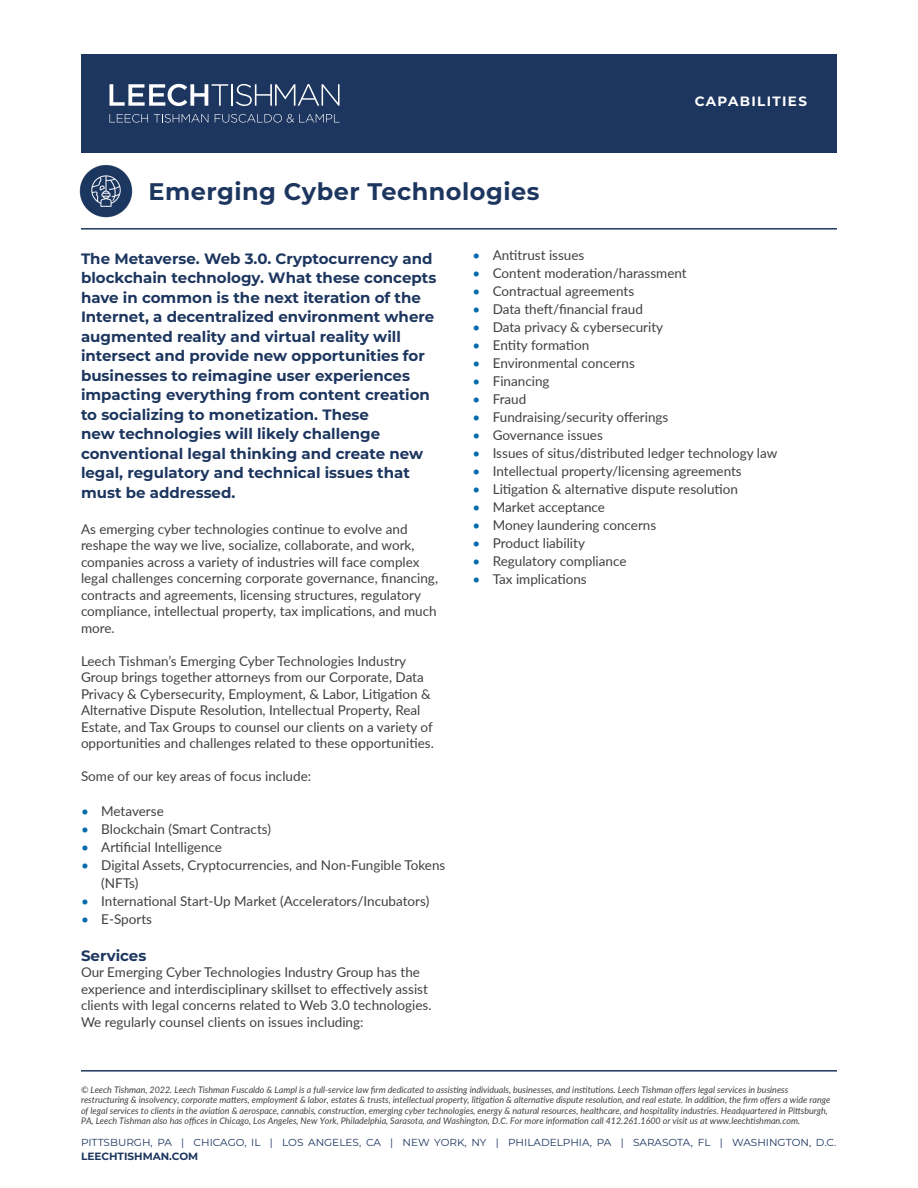
<style>
.page{position:relative;width:918px;height:1188px;background:#fff}
.page>*{position:absolute;margin:0;border:0;box-sizing:border-box;transform-origin:0 0}
.t1{font:700 24px "Montserrat";letter-spacing:.02em;color:#1d365f}
.t2{font:700 15px/19.5px "Montserrat";color:#1d365f}
.t3{font:13.5px/16.5px "Lato";color:#414042}
.t4{font:700 13.5px "Montserrat";letter-spacing:.1em;color:#fff}
.t5{font:700 10.5px "Montserrat";color:#1d365f}
.t6{font:10.2px "Montserrat";color:#1d365f}
.t7{font:italic 9px/10.5px "Lato";color:#414042}
.s1{color:#066ca9}
</style>
<div class="page">
<hr style="left:81px;top:1070px;width:756px;height:2px;background:#1d365f">
<div style="left:81px;top:54px;width:756px;height:99px;background:#1d365f"></div>
<svg style="left:110px;top:84px;width:118px;height:22px"></svg>
<hr style="left:231px;top:84px;width:2px;height:22px;background:#fff">
<svg style="left:236px;top:84px;width:104px;height:22px"></svg>
<svg style="left:110px;top:114px;width:38px;height:9px"></svg>
<svg style="left:154px;top:114px;width:54px;height:9px"></svg>
<svg style="left:215px;top:114px;width:125px;height:9px"></svg>
<hr style="left:81px;top:228px;width:756px;height:2px;background:#1d365f">
<img style="left:80px;top:165px;width:53px;height:53px">
<h1 class="t1" style="left:148px;top:174px;width:392px">Emerging Cyber Technologies</h1>
<p class="t4" style="left:695px;top:91px;width:114px">CAPABILITIES</p>
<p class="t2" style="left:81px;top:248px;width:357px">The Metaverse. Web 3.0. Cryptocurrency and blockchain technology. What these concepts have in common is the next iteration of the Internet, a decentralized environment where augmented reality and virtual reality will intersect and provide new opportunities for businesses to reimagine user experiences impacting everything from content creation to socializing to monetization. These<br>new technologies will likely challenge conventional legal thinking and create new legal, regulatory and technical issues that must be addressed.</p>
<p class="t3" style="left:81px;top:520px;width:359px">As emerging cyber technologies continue to evolve and reshape the way we live, socialize, collaborate, and work, companies across a variety of industries will face complex legal challenges concerning corporate governance, financing, contracts and agreements, licensing structures, regulatory compliance, intellectual property, tax implications, and much more.</p>
<p class="t3" style="left:81px;top:652px;width:354px">Leech Tishman’s Emerging Cyber Technologies Industry Group brings together attorneys from our Corporate, Data Privacy &amp; Cybersecurity, Employment, &amp; Labor, Litigation &amp; Alternative Dispute Resolution, Intellectual Property, Real Estate, and Tax Groups to counsel our clients on a variety of opportunities and challenges related to these opportunities.</p>
<p class="t3" style="left:81px;top:767px;width:232px">Some of our key areas of focus include:</p>
<p class="t3" style="left:81px;top:802px;width:84px"><span class="s1">•</span> Metaverse</p>
<p class="t3" style="left:81px;top:820px;width:192px"><span class="s1">•</span> Blockchain (Smart Contracts)</p>
<p class="t3" style="left:81px;top:838px;width:143px"><span class="s1">•</span> Artificial Intelligence</p>
<p class="t3" style="left:101px;top:855px;width:346px;line-height:18px;text-indent:-20px"><span class="s1">•</span> Digital Assets, Cryptocurrencies, and Non-Fungible Tokens (NFTs)</p>
<p class="t3" style="left:81px;top:892px;width:350px"><span class="s1">•</span> International Start-Up Market (Accelerators/Incubators)</p>
<p class="t3" style="left:81px;top:910px;width:73px"><span class="s1">•</span> E-Sports</p>
<p class="t2" style="left:81px;top:945px;width:67px">Services</p>
<p class="t3" style="left:81px;top:963px;width:352px">Our Emerging Cyber Technologies Industry Group has the experience and interdisciplinary skillset to effectively assist clients with legal concerns related to Web 3.0 technologies.<br>We regularly counsel clients on issues including:</p>
<p class="t3" style="left:472px;top:246px;width:113px"><span class="s1">•</span> Antitrust issues</p>
<p class="t3" style="left:472px;top:264px;width:216px"><span class="s1">•</span> Content moderation/harassment</p>
<p class="t3" style="left:472px;top:282px;width:163px"><span class="s1">•</span> Contractual agreements</p>
<p class="t3" style="left:472px;top:300px;width:172px"><span class="s1">•</span> Data theft/financial fraud</p>
<p class="t3" style="left:472px;top:318px;width:192px"><span class="s1">•</span> Data privacy &amp; cybersecurity</p>
<p class="t3" style="left:472px;top:336px;width:118px"><span class="s1">•</span> Entity formation</p>
<p class="t3" style="left:472px;top:354px;width:164px"><span class="s1">•</span> Environmental concerns</p>
<p class="t3" style="left:472px;top:372px;width:79px"><span class="s1">•</span> Financing</p>
<p class="t3" style="left:472px;top:390px;width:55px"><span class="s1">•</span> Fraud</p>
<p class="t3" style="left:472px;top:408px;width:197px"><span class="s1">•</span> Fundraising/security offerings</p>
<p class="t3" style="left:472px;top:426px;width:132px"><span class="s1">•</span> Governance issues</p>
<p class="t3" style="left:472px;top:444px;width:306px"><span class="s1">•</span> Issues of situs/distributed ledger technology law</p>
<p class="t3" style="left:472px;top:462px;width:271px"><span class="s1">•</span> Intellectual property/licensing agreements</p>
<p class="t3" style="left:472px;top:480px;width:267px"><span class="s1">•</span> Litigation &amp; alternative dispute resolution</p>
<p class="t3" style="left:472px;top:498px;width:134px"><span class="s1">•</span> Market acceptance</p>
<p class="t3" style="left:472px;top:516px;width:185px"><span class="s1">•</span> Money laundering concerns</p>
<p class="t3" style="left:472px;top:534px;width:114px"><span class="s1">•</span> Product liability</p>
<p class="t3" style="left:472px;top:552px;width:155px"><span class="s1">•</span> Regulatory compliance</p>
<p class="t3" style="left:472px;top:570px;width:116px"><span class="s1">•</span> Tax implications</p>
<p class="t7" style="left:81px;top:1084px;width:751px">© Leech Tishman, 2022. Leech Tishman Fuscaldo &amp; Lampl is a full-service law firm dedicated to assisting individuals, businesses, and institutions. Leech Tishman offers legal services in business restructuring &amp; insolvency, corporate matters, employment &amp; labor, estates &amp; trusts, intellectual property, litigation &amp; alternative dispute resolution, and real estate. In addition, the firm offers a wide range of legal services to clients in the aviation &amp; aerospace, cannabis, construction, emerging cyber technologies, energy &amp; natural resources, healthcare, and hospitality industries. Headquartered in Pittsburgh, PA, Leech Tishman also has offices in Chicago, Los Angeles, New York, Philadelphia, Sarasota, and Washington, D.C. For more information call 412.261.1600 or visit us at www.leechtishman.com.</p>
<p class="t6" style="left:81px;top:1135px;width:757px">PITTSBURGH, PA | CHICAGO, IL | LOS ANGELES, CA | NEW YORK, NY | PHILADELPHIA, PA | SARASOTA, FL | WASHINGTON, D.C.</p>
<p class="t5" style="left:81px;top:1148px;width:119px">LEECHTISHMAN.COM</p>
</div>
